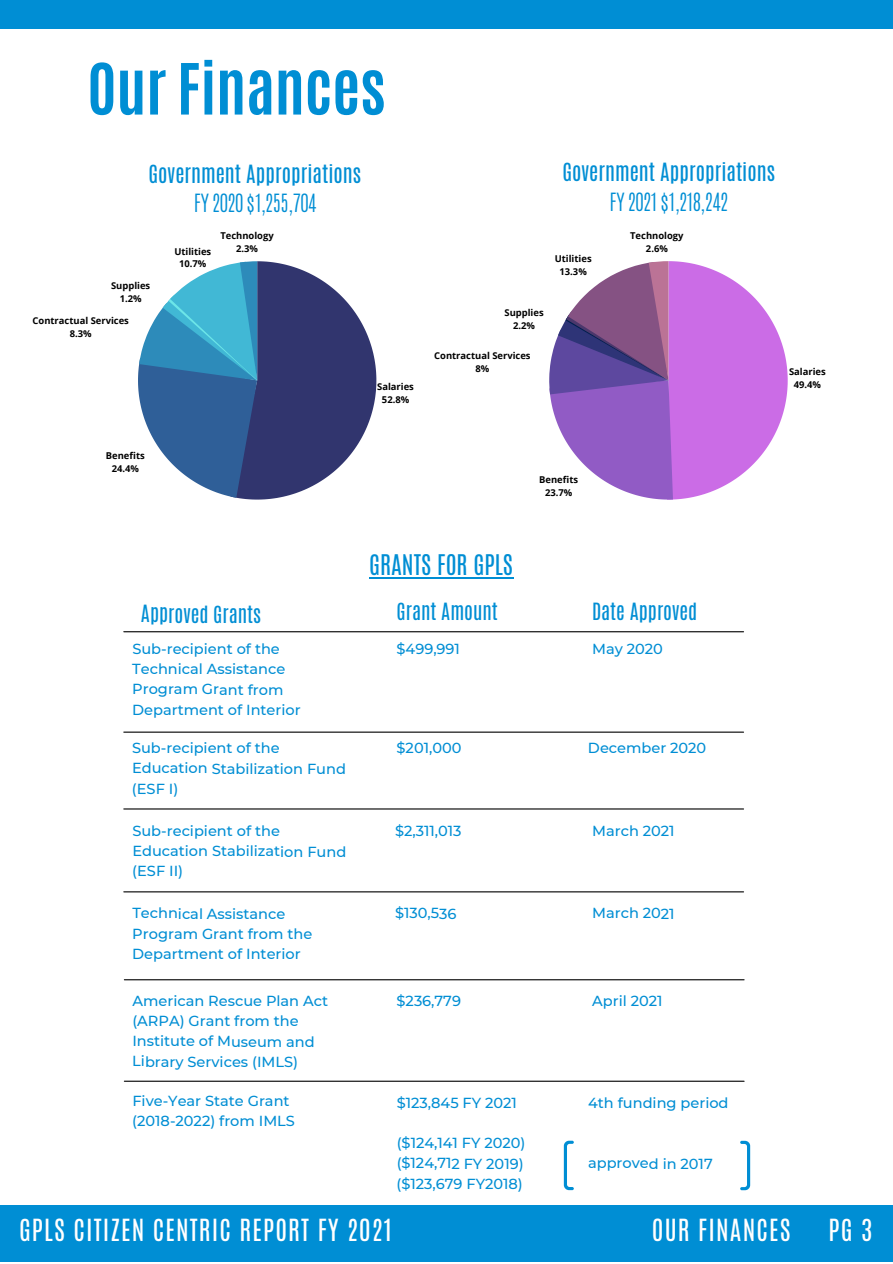
<style>
.page{position:relative;width:893px;height:1264px;background:#fff}
.page>*{position:absolute;margin:0;border:0;box-sizing:border-box;transform-origin:0 0}
.t1{font:700 60px "Antonio";color:#008ed4}
.t2{font:25.5px "Antonio";letter-spacing:.045em;color:#fff}
.t3{font:23.7px "Antonio";color:#008ed4}
.t4{font:21px "Antonio";color:#008ed4}
.t5{font:300 21px "Antonio";color:#008ed4}
.t6{font:19.8px "Antonio";letter-spacing:-.005em;color:#008ed4}
.t7{font:500 14.55px/20.2px "Montserrat";letter-spacing:-.005em;color:#008ed4}
.t8{font:700 9.45px/12.8px "Open Sans";color:#000;text-align:center}
</style>
<div class="page">
<div style="left:0;top:0;width:892px;height:28px;background:#008ed4"></div>
<div style="left:0;top:1205px;width:892px;height:56px;background:#008ed4"></div>
<svg style="left:138px;top:261px;width:238px;height:238px"></svg>
<svg style="left:549px;top:261px;width:238px;height:238px"></svg>
<hr style="left:124px;top:731px;width:619px;height:1px;background:#000">
<hr style="left:124px;top:808px;width:619px;height:1px;background:#000">
<hr style="left:124px;top:891px;width:619px;height:1px;background:#000">
<hr style="left:124px;top:979px;width:620px;height:1px;background:#000">
<hr style="left:124px;top:1080px;width:620px;height:1px;background:#000">
<svg style="left:740px;top:1140px;width:10px;height:50px"></svg>
<hr style="left:369px;top:577px;width:144px;height:2px;background:#008ed4">
<svg style="left:563px;top:1140px;width:11px;height:50px"></svg>
<hr style="left:124px;top:631px;width:619px;height:1px;background:#000">
<h1 class="t1" style="left:87px;top:46px;width:300px">Our Finances</h1>
<h3 class="t4" style="left:149px;top:158px;width:214px">Government Appropriations</h3>
<h3 class="t5" style="left:194px;top:188px;width:124px">FY 2020 $1,255,704</h3>
<p class="t8" style="left:111px;top:279px;width:41px">Supplies<br>1.2%</p>
<p class="t8" style="left:33px;top:314px;width:98px">Contractual Services<br>8.3%</p>
<p class="t8" style="left:174px;top:244px;width:38px">Utilities<br>10.7%</p>
<p class="t8" style="left:220px;top:229px;width:55px">Technology<br>2.3%</p>
<p class="t8" style="left:106px;top:449px;width:40px">Benefits<br>24.4%</p>
<p class="t8" style="left:377px;top:380px;width:38px">Salaries<br>52.8%</p>
<h3 class="t4" style="left:562px;top:157px;width:214px">Government Appropriations</h3>
<h3 class="t5" style="left:609px;top:187px;width:120px">FY 2021 $1,218,242</h3>
<p class="t8" style="left:554px;top:252px;width:38px">Utilities<br>13.3%</p>
<p class="t8" style="left:630px;top:229px;width:55px">Technology<br>2.6%</p>
<p class="t8" style="left:504px;top:306px;width:41px">Supplies<br>2.2%</p>
<p class="t8" style="left:434px;top:349px;width:98px">Contractual Services<br>8%</p>
<p class="t8" style="left:789px;top:365px;width:38px">Salaries<br>49.4%</p>
<p class="t8" style="left:539px;top:473px;width:40px">Benefits<br>23.7%</p>
<h3 class="t3" style="left:369px;top:548px;width:145px">GRANTS FOR GPLS</h3>
<h3 class="t6" style="left:141px;top:600px;width:121px">Approved Grants</h3>
<h3 class="t6" style="left:396px;top:597px;width:103px">Grant Amount</h3>
<h3 class="t6" style="left:592px;top:597px;width:107px">Date Approved</h3>
<p class="t7" style="left:132px;top:638px;width:170px">Sub-recipient of the<br>Technical Assistance<br>Program Grant from<br>Department of Interior</p>
<p class="t7" style="left:396px;top:638px;width:65px">$499,991</p>
<p class="t7" style="left:592px;top:638px;width:72px">May 2020</p>
<p class="t7" style="left:132px;top:738px;width:215px">Sub-recipient of the<br>Education Stabilization Fund (ESF I)</p>
<p class="t7" style="left:396px;top:737px;width:66px">$201,000</p>
<p class="t7" style="left:588px;top:737px;width:120px">December 2020</p>
<p class="t7" style="left:592px;top:820px;width:84px">March 2021</p>
<p class="t7" style="left:395px;top:820px;width:68px">$2,311,013</p>
<p class="t7" style="left:132px;top:820px;width:215px">Sub-recipient of the<br>Education Stabilization Fund (ESF II)</p>
<p class="t7" style="left:132px;top:903px;width:181px">Technical Assistance<br>Program Grant from the<br>Department of Interior</p>
<p class="t7" style="left:395px;top:903px;width:63px">$130,536</p>
<p class="t7" style="left:592px;top:903px;width:84px">March 2021</p>
<p class="t7" style="left:132px;top:990px;width:197px">American Rescue Plan Act (ARPA) Grant from the<br>Institute of Museum and<br>Library Services (IMLS)</p>
<p class="t7" style="left:396px;top:990px;width:66px">$236,779</p>
<p class="t7" style="left:592px;top:990px;width:72px">April 2021</p>
<p class="t7" style="left:132px;top:1090px;width:164px">Five-Year State Grant (2018-2022) from IMLS</p>
<p class="t7" style="left:397px;top:1092px;width:122px">$123,845 FY 2021</p>
<p class="t7" style="left:396px;top:1132px;width:130px">($124,141 FY 2020) ($124,712 FY 2019) ($123,679 FY2018)</p>
<p class="t7" style="left:588px;top:1092px;width:142px">4th funding period</p>
<p class="t7" style="left:588px;top:1153px;width:126px">approved in 2017</p>
<h2 class="t2" style="left:19px;top:1212px;width:374px">GPLS CITIZEN CENTRIC REPORT FY 2021</h2>
<h2 class="t2" style="left:651px;top:1212px;width:140px">OUR FINANCES</h2>
<h2 class="t2" style="left:828px;top:1212px;width:45px">PG 3</h2>
</div>
